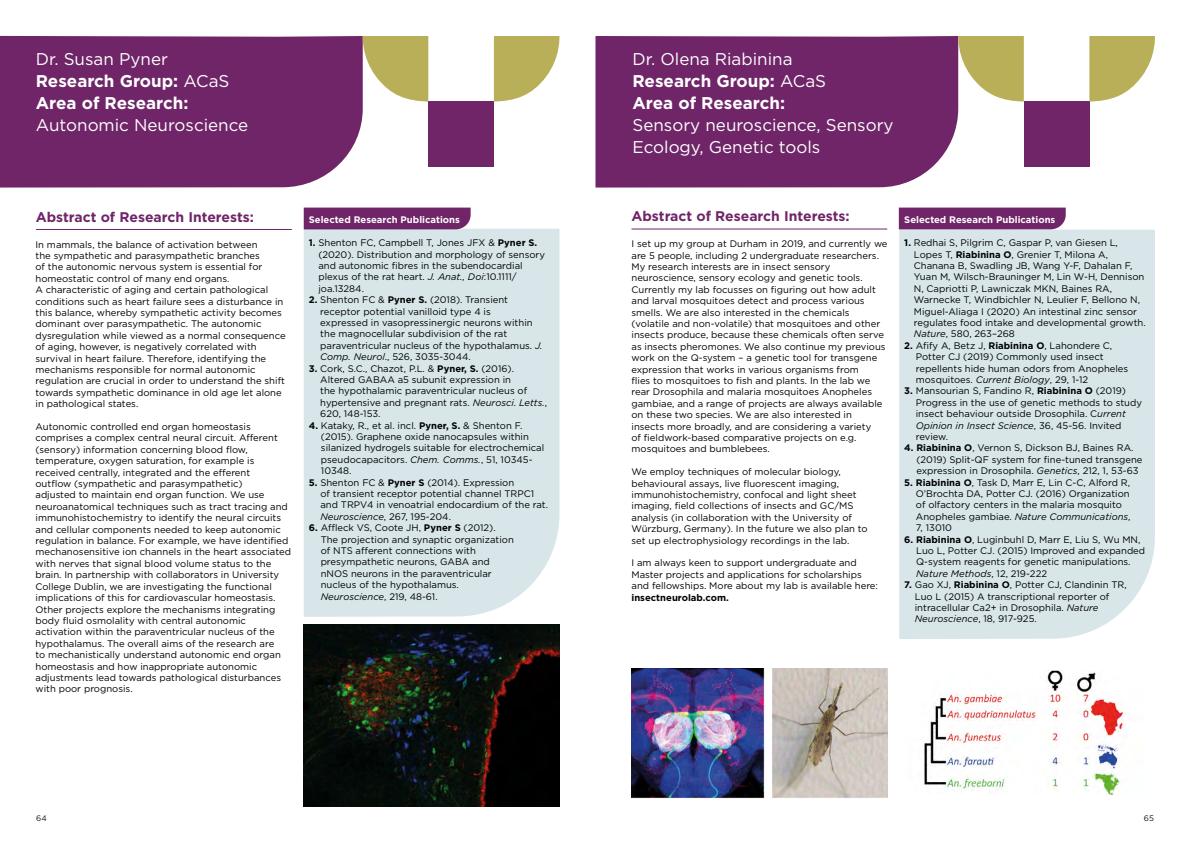
<style>
.page{position:relative;width:1191px;height:842px;background:#fff}
.page>*{position:absolute;margin:0;border:0;box-sizing:border-box;transform-origin:0 0}
.t1{font:700 17px/22px "Gotham";color:#fff}
.t2{font:17px/22px "Gotham";color:#fff}
.t3{font:700 14px "Gotham";color:#6f2568}
.t4{font:9.5px/11.4px "Gotham";color:#000}
.t5{font:700 9.5px "Gotham";color:#fff}
.t6{font:700 9.5px "Gotham";color:#000}
.t7{font:8px "Gotham";color:#12110c}
.s1{font-weight:400}
.s2{font-weight:700}
.s3{font-style:italic}
</style>
<div class="page">
<div style="left:595px;top:36px;width:363px;height:152px;background:#6f2568"></div>
<div style="left:0;top:36px;width:363px;height:152px;background:#6f2568"></div>
<div style="left:1023px;top:102px;width:66px;height:65px;background:#6f2568"></div>
<div style="left:428px;top:102px;width:66px;height:65px;background:#6f2568"></div>
<svg style="left:1089px;top:36px;width:66px;height:66px"></svg>
<svg style="left:494px;top:36px;width:66px;height:66px"></svg>
<svg style="left:957px;top:36px;width:66px;height:66px"></svg>
<svg style="left:361px;top:36px;width:67px;height:66px"></svg>
<div style="left:899px;top:229px;width:256px;height:410px;background:#d8e6ea"></div>
<div style="left:899px;top:208px;width:166px;height:21px;background:#6f2568"></div>
<div style="left:304px;top:208px;width:166px;height:21px;background:#6f2568"></div>
<div style="left:304px;top:229px;width:255px;height:388px;background:#d8e6ea"></div>
<img style="left:304px;top:624px;width:255px;height:182px">
<hr style="left:36px;top:229px;width:256px;height:1px;background:#6f2568">
<hr style="left:631px;top:228px;width:256px;height:1px;background:#6f2568">
<img style="left:631px;top:668px;width:256px;height:130px">
<img style="left:924px;top:670px;width:202px;height:125px">
<h1 class="t1" style="left:36px;top:48px;width:195px"><span class="s1">Dr. Susan Pyner<br></span>Research Group: <span class="s1">ACaS<br></span>Area of Research:</h1>
<h1 class="t2" style="left:36px;top:114px;width:214px">Autonomic Neuroscience</h1>
<h2 class="t3" style="left:36px;top:208px;width:220px">Abstract of Research Interests:</h2>
<p class="t5" style="left:309px;top:214px;width:153px">Selected Research Publications</p>
<p class="t4" style="left:318px;top:237px;width:228px;text-indent:-10px"><span class="s2">1.</span> Shenton FC, Campbell T, Jones JFX &amp; <span class="s2">Pyner S. </span>(2020). Distribution and morphology of sensory and autonomic fibres in the subendocardial plexus of the rat heart. <span class="s3">J. Anat., Doi</span>:10.1111/ joa.13284.</p>
<p class="t4" style="left:320px;top:294px;width:224px;text-indent:-11px"><span class="s2">2.</span> Shenton FC &amp; <span class="s2">Pyner S.</span> (2018). Transient receptor potential vanilloid type 4 is<br>expressed in vasopressinergic neurons within the magnocellular subdivision of the rat paraventricular nucleus of the hypothalamus. <span class="s3">J.<br>Comp. Neurol</span>., 526, 3035-3044.</p>
<p class="t4" style="left:320px;top:362px;width:228px;text-indent:-11px"><span class="s2">3.</span> Cork, S.C., Chazot, P.L. &amp; <span class="s2">Pyner, S.</span> (2016).<br>Altered GABAA a5 subunit expression in<br>the hypothalamic paraventricular nucleus of hypertensive and pregnant rats. <span class="s3">Neurosci. Letts.</span>, 620, 148-153.</p>
<p class="t4" style="left:321px;top:419px;width:225px;text-indent:-12px"><span class="s2">4.</span> Kataky, R., et al. incl. <span class="s2">Pyner, S.</span> &amp; Shenton F. (2015). Graphene oxide nanocapsules within silanized hydrogels suitable for electrochemical pseudocapacitors. <span class="s3">Chem. Comms.</span>, 51, 10345- 10348.</p>
<p class="t4" style="left:320px;top:476px;width:229px;text-indent:-12px"><span class="s2">5.</span> Shenton FC &amp; <span class="s2">Pyner S</span> (2014). Expression<br>of transient receptor potential channel TRPC1 and TRPV4 in venoatrial endocardium of the rat.<br><span class="s3">Neuroscience</span>, 267, 195-204.</p>
<p class="t4" style="left:321px;top:522px;width:195px;text-indent:-12px"><span class="s2">6.</span> Affleck VS, Coote JH, <span class="s2">Pyner S</span> (2012).<br>The projection and synaptic organization of NTS afferent connections with presympathetic neurons, GABA and nNOS neurons in the paraventricular nucleus of the hypothalamus.<br><span class="s3">Neuroscience</span>, 219, 48-61.</p>
<p class="t4" style="left:36px;top:238px;width:252px">In mammals, the balance of activation between<br>the sympathetic and parasympathetic branches<br>of the autonomic nervous system is essential for homeostatic control of many end organs.<br>A characteristic of aging and certain pathological conditions such as heart failure sees a disturbance in this balance, whereby sympathetic activity becomes dominant over parasympathetic. The autonomic dysregulation while viewed as a normal consequence of aging, however, is negatively correlated with survival in heart failure. Therefore, identifying the mechanisms responsible for normal autonomic regulation are crucial in order to understand the shift towards sympathetic dominance in old age let alone in pathological states.</p>
<p class="t4" style="left:36px;top:421px;width:257px">Autonomic controlled end organ homeostasis comprises a complex central neural circuit. Afferent (sensory) information concerning blood flow, temperature, oxygen saturation, for example is received centrally, integrated and the efferent<br>outflow (sympathetic and parasympathetic)<br>adjusted to maintain end organ function. We use neuroanatomical techniques such as tract tracing and immunohistochemistry to identify the neural circuits and cellular components needed to keep autonomic regulation in balance. For example, we have identified mechanosensitive ion channels in the heart associated with nerves that signal blood volume status to the brain. In partnership with collaborators in University College Dublin, we are investigating the functional implications of this for cardiovascular homeostasis.<br>Other projects explore the mechanisms integrating body fluid osmolality with central autonomic activation within the paraventricular nucleus of the hypothalamus. The overall aims of the research are<br>to mechanistically understand autonomic end organ homeostasis and how inappropriate autonomic adjustments lead towards pathological disturbances with poor prognosis.</p>
<h1 class="t1" style="left:632px;top:48px;width:195px"><span class="s1">Dr. Olena Riabinina<br></span>Research Group: <span class="s1">ACaS<br></span>Area of Research:</h1>
<h1 class="t2" style="left:632px;top:114px;width:262px">Sensory neuroscience, Sensory<br>Ecology, Genetic tools</h1>
<h2 class="t3" style="left:631px;top:207px;width:220px">Abstract of Research Interests:</h2>
<p class="t4" style="left:631px;top:238px;width:258px">I set up my group at Durham in 2019, and currently we are 5 people, including 2 undergraduate researchers.<br>My research interests are in insect sensory neuroscience, sensory ecology and genetic tools.<br>Currently my lab focusses on figuring out how adult and larval mosquitoes detect and process various smells. We are also interested in the chemicals (volatile and non-volatile) that mosquitoes and other insects produce, because these chemicals often serve as insects pheromones. We also continue my previous work on the Q-system – a genetic tool for transgene expression that works in various organisms from<br>flies to mosquitoes to fish and plants. In the lab we rear Drosophila and malaria mosquitoes Anopheles gambiae, and a range of projects are always available on these two species. We are also interested in<br>insects more broadly, and are considering a variety<br>of fieldwork-based comparative projects on e.g. mosquitoes and bumblebees.</p>
<p class="t4" style="left:631px;top:466px;width:238px">We employ techniques of molecular biology, behavioural assays, live fluorescent imaging, immunohistochemistry, confocal and light sheet imaging, field collections of insects and GC/MS analysis (in collaboration with the University of Würzburg, Germany). In the future we also plan to set up electrophysiology recordings in the lab.</p>
<p class="t4" style="left:631px;top:557px;width:248px">I am always keen to support undergraduate and<br>Master projects and applications for scholarships and fellowships. More about my lab is available here:</p>
<p class="t6" style="left:631px;top:591px;width:99px">insectneurolab.com.</p>
<p class="t5" style="left:904px;top:214px;width:153px">Selected Research Publications</p>
<p class="t4" style="left:914px;top:237px;width:233px;text-indent:-10px"><span class="s2">1.</span> Redhai S, Pilgrim C, Gaspar P, van Giesen L, Lopes T, <span class="s2">Riabinina O</span>, Grenier T, Milona A, Chanana B, Swadling JB, Wang Y-F, Dahalan F, Yuan M, Wilsch-Brauninger M, Lin W-H, Dennison N, Capriotti P, Lawniczak MKN, Baines RA, Warnecke T, Windbichler N, Leulier F, Bellono N, Miguel-Aliaga I (2020) An intestinal zinc sensor regulates food intake and developmental growth.<br><span class="s3">Nature</span>, 580, 263–268</p>
<p class="t4" style="left:915px;top:339px;width:214px;text-indent:-11px"><span class="s2">2.</span> Afify A, Betz J, <span class="s2">Riabinina O</span>, Lahondere C, Potter CJ (2019) Commonly used insect repellents hide human odors from Anopheles mosquitoes. <span class="s3">Current Biology</span>, 29, 1-12</p>
<p class="t4" style="left:915px;top:385px;width:228px;text-indent:-11px"><span class="s2">3.</span> Mansourian S, Fandino R, <span class="s2">Riabinina O</span> (2019)<br>Progress in the use of genetic methods to study insect behaviour outside Drosophila. C<span class="s3">urrent Opinion in Insect Science</span>, 36, 45-56. Invited review.</p>
<p class="t4" style="left:916px;top:442px;width:228px;text-indent:-12px"><span class="s2">4. Riabinina O</span>, Vernon S, Dickson BJ, Baines RA. (2019) Split-QF system for fine-tuned transgene expression in Drosophila. <span class="s3">Genetics</span>, 212, 1, 53-63</p>
<p class="t4" style="left:916px;top:476px;width:216px;text-indent:-12px"><span class="s2">5. Riabinina O</span>, Task D, Marr E, Lin C-C, Alford R, O’Brochta DA, Potter CJ. (2016) Organization of olfactory centers in the malaria mosquito Anopheles gambiae. <span class="s3">Nature Communications</span>, 7, 13010</p>
<p class="t4" style="left:916px;top:533px;width:230px;text-indent:-12px"><span class="s2">6. Riabinina O</span>, Luginbuhl D, Marr E, Liu S, Wu MN, Luo L, Potter CJ. (2015) Improved and expanded Q-system reagents for genetic manipulations.<br><span class="s3">Nature Methods</span>, 12, 219-222</p>
<p class="t4" style="left:914px;top:579px;width:213px;text-indent:-10px"><span class="s2">7.</span> Gao XJ, <span class="s2">Riabinina O</span>, Potter CJ, Clandinin TR, Luo L (2015) A transcriptional reporter of intracellular Ca2+ in Drosophila. <span class="s3">Nature Neuroscience</span>, 18, 917-925.</p>
<p class="t7" style="left:36px;top:813px;width:12px">64</p>
<p class="t7" style="left:1144px;top:813px;width:12px">65</p>
</div>
